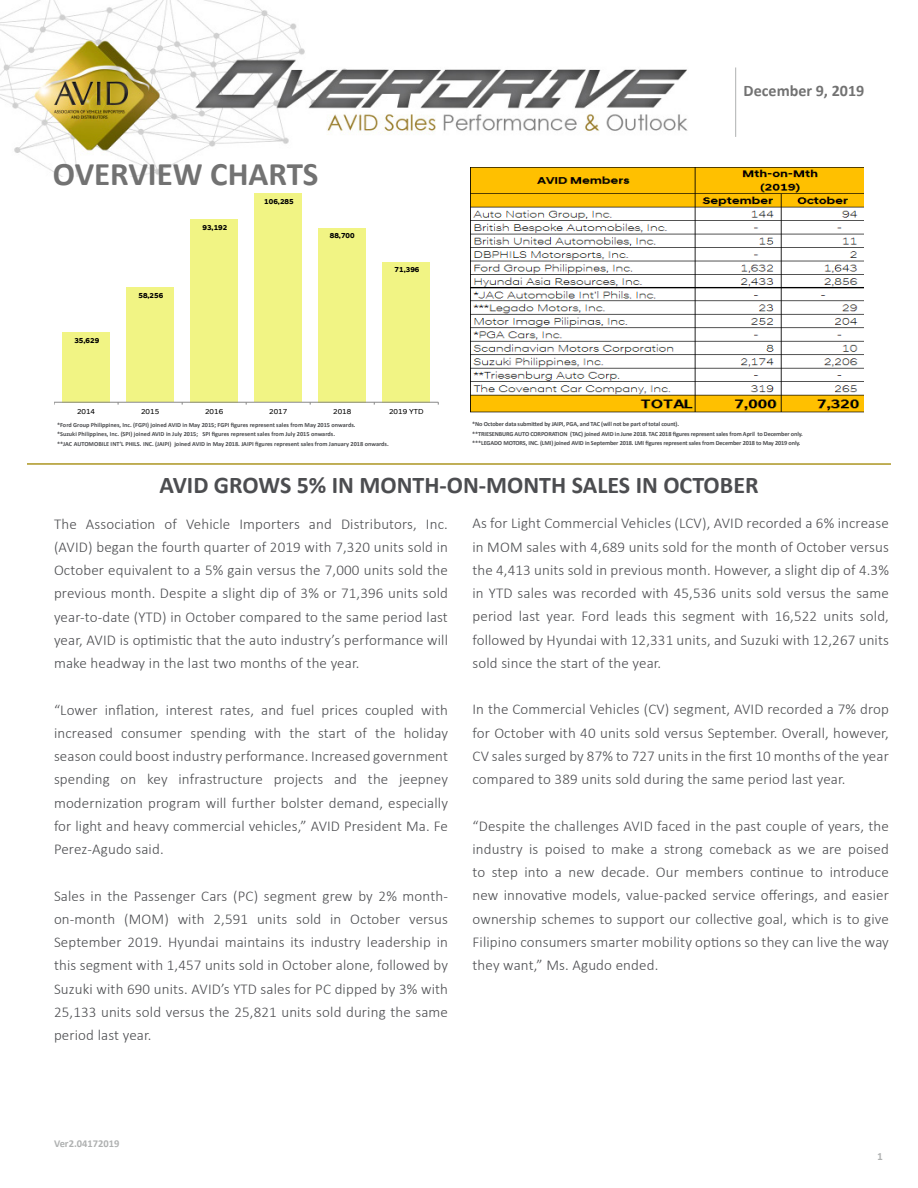
<style>
.page{position:relative;width:918px;height:1188px;background:#fff}
.page>*{position:absolute;margin:0;border:0;box-sizing:border-box;transform-origin:0 0}
.t1{font:700 33px "Calibri";color:#727272}
.t2{font:700 24px "Calibri";color:#4c4d50}
.t3{font:700 16.05px "Calibri";color:#727272}
.t4{font:300 15px/23.2px "Calibri";letter-spacing:.01em;color:#4c4d50;text-align:justify}
.t5{font:700 10.5px "Calibri";color:#afb1b1}
.t6{font:700 10.5px "Hyundai Sans Text Office";color:#afb1b1}
.t7{font:700 7.35px "Hyundai Sans Head Office";color:#000;scale:1.04 1}
.t8{font:7.35px "Hyundai Sans Head Office";color:#000;scale:1.04 1}
.t9{font:700 6.3px "Calibri";color:#4c4d50}
.t10{font:700 6.3px "Calibri";letter-spacing:-.02em;color:#4c4d50}
</style>
<div class="page">
<img style="left:0;top:0;width:754px;height:177px">
<hr style="left:27px;top:463px;width:864px;height:2px;background:#b6a23c">
<hr style="left:735px;top:67px;width:1px;height:70px;background:#afb1b1">
<div style="left:63px;top:332px;width:47px;height:70px;background:#f1f484"></div>
<div style="left:127px;top:288px;width:47px;height:114px;background:#f1f484"></div>
<div style="left:191px;top:219px;width:47px;height:183px;background:#f1f484"></div>
<div style="left:255px;top:193px;width:47px;height:209px;background:#f1f484"></div>
<div style="left:319px;top:228px;width:47px;height:174px;background:#f1f484"></div>
<div style="left:383px;top:262px;width:47px;height:140px;background:#f1f484"></div>
<hr style="left:54px;top:402px;width:384px;height:1px;background:#868686">
<img style="left:470px;top:168px;width:394px;height:244px">
<p class="t1" style="left:53px;top:153px;width:267px">OVERVIEW CHARTS</p>
<p class="t7" style="left:74px;top:336px;width:25px">35,629</p>
<p class="t7" style="left:138px;top:291px;width:25px">58,256</p>
<p class="t7" style="left:203px;top:223px;width:25px">93,192</p>
<p class="t7" style="left:264px;top:197px;width:30px">106,285</p>
<p class="t7" style="left:330px;top:231px;width:25px">88,700</p>
<p class="t7" style="left:395px;top:265px;width:25px">71,396</p>
<p class="t8" style="left:77px;top:407px;width:19px">2014</p>
<p class="t8" style="left:141px;top:407px;width:19px">2015</p>
<p class="t8" style="left:205px;top:407px;width:19px">2016</p>
<p class="t8" style="left:269px;top:407px;width:19px">2017</p>
<p class="t8" style="left:333px;top:407px;width:19px">2018</p>
<p class="t8" style="left:389px;top:407px;width:35px">2019 YTD</p>
<p class="t3" style="left:744px;top:80px;width:122px">December 9, 2019</p>
<p class="t10" style="left:472px;top:420px;width:208px">*No October data submitted by JAIPI, PGA, and TAC (will not be part of total count).</p>
<p class="t10" style="left:472px;top:430px;width:332px">**TRIESENBURG AUTO CORPORATION (TAC) joined AVID in June 2018. TAC 2018 figures represent sales from April to December only.</p>
<p class="t10" style="left:472px;top:439px;width:330px">***LEGADO MOTORS, INC. (LMI) joined AVID in September 2018. LMI figures represent sales from December 2018 to May 2019 only.</p>
<p class="t2" style="left:159px;top:470px;width:601px">AVID GROWS 5% IN MONTH-ON-MONTH SALES IN OCTOBER</p>
<p class="t9" style="left:57px;top:421px;width:300px">*Ford Group Philippines, Inc. (FGPI) joined AVID in May 2015; FGPI figures represent sales from May 2015 onwards.</p>
<p class="t9" style="left:57px;top:430px;width:280px">*Suzuki Philippines, Inc. (SPI) joined AVID in July 2015; SPI figures represent sales from July 2015 onwards.</p>
<p class="t9" style="left:57px;top:439px;width:333px">**JAC AUTOMOBILE INT’L PHILS. INC. (JAIPI) joined AVID in May 2018. JAIPI figures represent sales from January 2018 onwards.</p>
<p class="t4" style="left:54px;top:512px;width:396px">The Association of Vehicle Importers and Distributors, Inc. (AVID) began the fourth quarter of 2019 with 7,320 units sold in October equivalent to a 5% gain versus the 7,000 units sold the previous month. Despite a slight dip of 3% or 71,396 units sold year-to-date (YTD) in October compared to the same period last year, AVID is optimistic that the auto industry’s performance will make headway in the last two months of the year.</p>
<p class="t4" style="left:54px;top:698px;width:396px">“Lower inflation, interest rates, and fuel prices coupled with increased consumer spending with the start of the holiday season could boost industry performance. Increased government spending on key infrastructure projects and the jeepney modernization program will further bolster demand, especially for light and heavy commercial vehicles,” AVID President Ma. Fe Perez-Agudo said.</p>
<p class="t4" style="left:54px;top:884px;width:396px">Sales in the Passenger Cars (PC) segment grew by 2% month&shy;on-month (MOM) with 2,591 units sold in October versus September 2019. Hyundai maintains its industry leadership in this segment with 1,457 units sold in October alone, followed by Suzuki with 690 units. AVID’s YTD sales for PC dipped by 3% with 25,133 units sold versus the 25,821 units sold during the same period last year.</p>
<p class="t4" style="left:472px;top:512px;width:418px">As for Light Commercial Vehicles (LCV), AVID recorded a 6% increase in MOM sales with 4,689 units sold for the month of October versus the 4,413 units sold in previous month. However, a slight dip of 4.3% in YTD sales was recorded with 45,536 units sold versus the same period last year. Ford leads this segment with 16,522 units sold, followed by Hyundai with 12,331 units, and Suzuki with 12,267 units sold since the start of the year.</p>
<p class="t4" style="left:472px;top:698px;width:418px">In the Commercial Vehicles (CV) segment, AVID recorded a 7% drop for October with 40 units sold versus September. Overall, however, CV sales surged by 87% to 727 units in the first 10 months of the year compared to 389 units sold during the same period last year.</p>
<p class="t4" style="left:472px;top:814px;width:418px">“Despite the challenges AVID faced in the past couple of years, the industry is poised to make a strong comeback as we are poised to step into a new decade. Our members continue to introduce new innovative models, value-packed service offerings, and easier ownership schemes to support our collective goal, which is to give Filipino consumers smarter mobility options so they can live the way they want,” Ms. Agudo ended.</p>
<p class="t5" style="left:54px;top:1137px;width:67px">Ver2.04172019</p>
<p class="t6" style="left:877px;top:1150px;width:7px">1</p>
</div>
